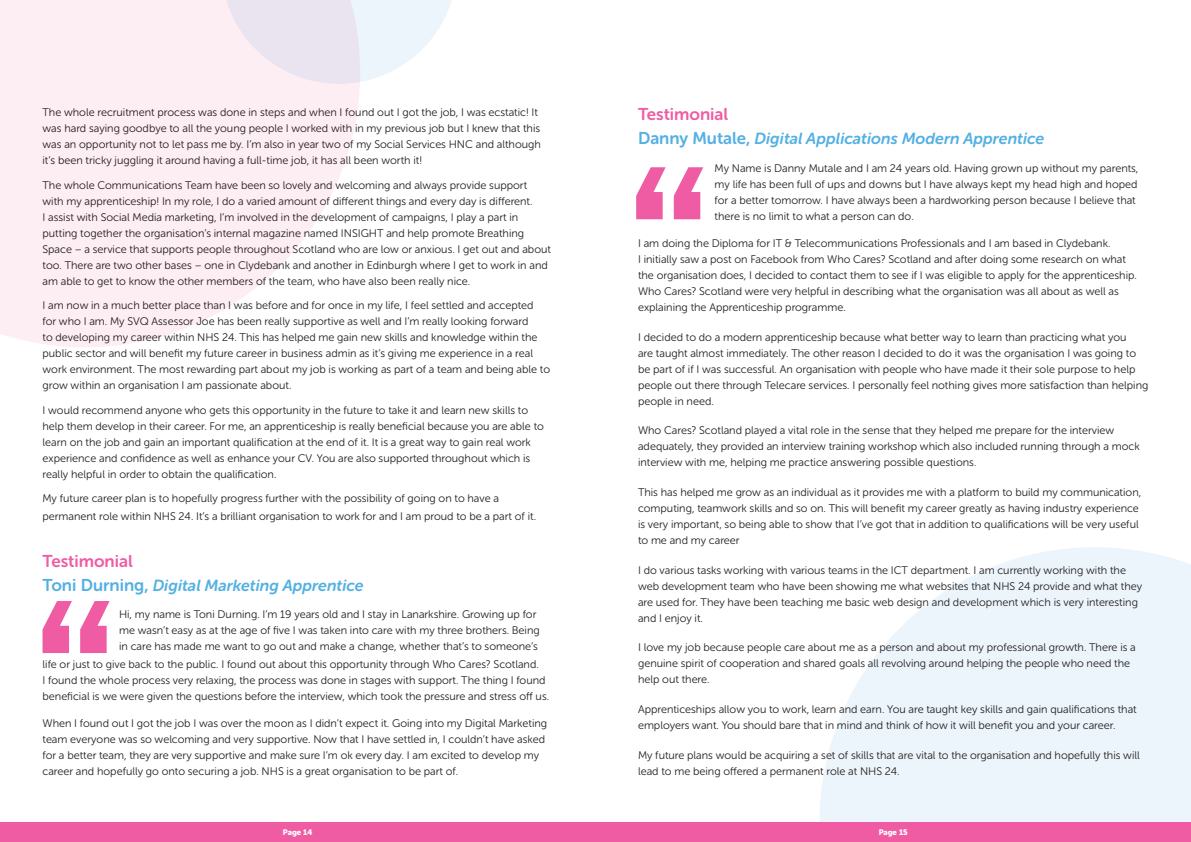
<style>
.page{position:relative;width:1191px;height:842px;background:#fff}
.page>*{position:absolute;margin:0;border:0;box-sizing:border-box;transform-origin:0 0}
.t1{font:17px "Museo Sans Rounded 700";color:#ef5ca3}
.t2{font:italic 16px "Museo Sans Rounded 700";color:#53b0e3}
.t3{font:11px/16px "Museo Sans Rounded 300";color:#231f20}
.t4{font:8px "Museo Sans Rounded 900";color:#fff}
.s1{font-style:normal;font-size:17px}
</style>
<div class="page">
<svg style="left:820px;top:547px;width:371px;height:275px;fill:#ecf5fb"></svg>
<div style="left:595px;top:822px;width:596px;height:20px;background:#ef5ca3"></div>
<div style="left:0;top:822px;width:595px;height:20px;background:#ef5ca3"></div>
<svg style="left:43px;top:601px;width:67px;height:52px"></svg>
<svg style="left:636px;top:167px;width:67px;height:52px"></svg>
<svg style="left:360px;top:0;width:92px;height:82px"></svg>
<svg style="left:0;top:0;width:360px;height:347px;background:#fbeff5"></svg>
<p class="t3" style="left:43px;top:104px;width:500px">The whole recruitment process was done in steps and when I found out I got the job, I was ecstatic! It was hard saying goodbye to all the young people I worked with in my previous job but I knew that this was an opportunity not to let pass me by. I’m also in year two of my Social Services HNC and although it’s been tricky juggling it around having a full-time job, it has all been worth it!</p>
<p class="t3" style="left:43px;top:177px;width:510px">The whole Communications Team have been so lovely and welcoming and always provide support with my apprenticeship! In my role, I do a varied amount of different things and every day is different.<br>I assist with Social Media marketing, I’m involved in the development of campaigns, I play a part in putting together the organisation’s internal magazine named INSIGHT and help promote Breathing Space – a service that supports people throughout Scotland who are low or anxious. I get out and about too. There are two other bases – one in Clydebank and another in Edinburgh where I get to work in and am able to get to know the other members of the team, who have also been really nice.</p>
<p class="t3" style="left:43px;top:297px;width:509px">I am now in a much better place than I was before and for once in my life, I feel settled and accepted<br>for who I am. My SVQ Assessor Joe has been really supportive as well and I’m really looking forward<br>to developing my career within NHS 24. This has helped me gain new skills and knowledge within the public sector and will benefit my future career in business admin as it’s giving me experience in a real work environment. The most rewarding part about my job is working as part of a team and being able to grow within an organisation I am passionate about.</p>
<p class="t3" style="left:43px;top:402px;width:503px">I would recommend anyone who gets this opportunity in the future to take it and learn new skills to help them develop in their career. For me, an apprenticeship is really beneficial because you are able to learn on the job and gain an important qualification at the end of it. It is a great way to gain real work experience and confidence as well as enhance your CV. You are also supported throughout which is really helpful in order to obtain the qualification.</p>
<p class="t3" style="left:43px;top:489px;width:495px;line-height:18px">My future career plan is to hopefully progress further with the possibility of going on to have a permanent role within NHS 24. It’s a brilliant organisation to work for and I am proud to be a part of it.</p>
<h1 class="t1" style="left:43px;top:551px;width:92px">Testimonial</h1>
<h2 class="t2" style="left:43px;top:576px;width:322px"><span class="s1">Toni Durning,</span> Digital Marketing Apprentice</h2>
<p class="t3" style="left:119px;top:606px;width:422px">Hi, my name is Toni Durning. I’m 19 years old and I stay in Lanarkshire. Growing up for me wasn’t easy as at the age of five I was taken into care with my three brothers. Being in care has made me want to go out and make a change, whether that’s to someone’s</p>
<p class="t3" style="left:43px;top:656px;width:508px">life or just to give back to the public. I found out about this opportunity through Who Cares? Scotland.<br>I found the whole process very relaxing, the process was done in stages with support. The thing I found beneficial is we were given the questions before the interview, which took the pressure and stress off us.</p>
<p class="t3" style="left:43px;top:716px;width:506px">When I found out I got the job I was over the moon as I didn’t expect it. Going into my Digital Marketing team everyone was so welcoming and very supportive. Now that I have settled in, I couldn’t have asked for a better team, they are very supportive and make sure I’m ok every day. I am excited to develop my career and hopefully go onto securing a job. NHS is a great organisation to be part of.</p>
<h1 class="t1" style="left:638px;top:105px;width:92px">Testimonial</h1>
<h2 class="t2" style="left:638px;top:130px;width:408px"><span class="s1">Danny Mutale,</span> Digital Applications Modern Apprentice</h2>
<p class="t3" style="left:714px;top:160px;width:425px">My Name is Danny Mutale and I am 24 years old. Having grown up without my parents, my life has been full of ups and downs but I have always kept my head high and hoped for a better tomorrow. I have always been a hardworking person because I believe that there is no limit to what a person can do.</p>
<p class="t3" style="left:638px;top:235px;width:500px">I am doing the Diploma for IT &amp; Telecommunications Professionals and I am based in Clydebank.<br>I initially saw a post on Facebook from Who Cares? Scotland and after doing some research on what the organisation does, I decided to contact them to see if I was eligible to apply for the apprenticeship.<br>Who Cares? Scotland were very helpful in describing what the organisation was all about as well as explaining the Apprenticeship programme.</p>
<p class="t3" style="left:638px;top:329px;width:512px">I decided to do a modern apprenticeship because what better way to learn than practicing what you<br>are taught almost immediately. The other reason I decided to do it was the organisation I was going to be part of if I was successful. An organisation with people who have made it their sole purpose to help people out there through Telecare services. I personally feel nothing gives more satisfaction than helping people in need.</p>
<p class="t3" style="left:638px;top:423px;width:503px">Who Cares? Scotland played a vital role in the sense that they helped me prepare for the interview adequately, they provided an interview training workshop which also included running through a mock interview with me, helping me practice answering possible questions.</p>
<p class="t3" style="left:638px;top:484px;width:505px">This has helped me grow as an individual as it provides me with a platform to build my communication, computing, teamwork skills and so on. This will benefit my career greatly as having industry experience is very important, so being able to show that I’ve got that in addition to qualifications will be very useful to me and my career</p>
<p class="t3" style="left:638px;top:562px;width:506px">I do various tasks working with various teams in the ICT department. I am currently working with the web development team who have been showing me what websites that NHS 24 provide and what they are used for. They have been teaching me basic web design and development which is very interesting and I enjoy it.</p>
<p class="t3" style="left:638px;top:640px;width:499px">I love my job because people care about me as a person and about my professional growth. There is a genuine spirit of cooperation and shared goals all revolving around helping the people who need the help out there.</p>
<p class="t3" style="left:638px;top:701px;width:500px">Apprenticeships allow you to work, learn and earn. You are taught key skills and gain qualifications that employers want. You should bare that in mind and think of how it will benefit you and your career.</p>
<p class="t3" style="left:638px;top:747px;width:503px">My future plans would be acquiring a set of skills that are vital to the organisation and hopefully this will lead to me being offered a permanent role at NHS 24.</p>
<p class="t4" style="left:283px;top:827px;width:31px">Page 14</p>
<p class="t4" style="left:878px;top:827px;width:31px">Page 15</p>
</div>
